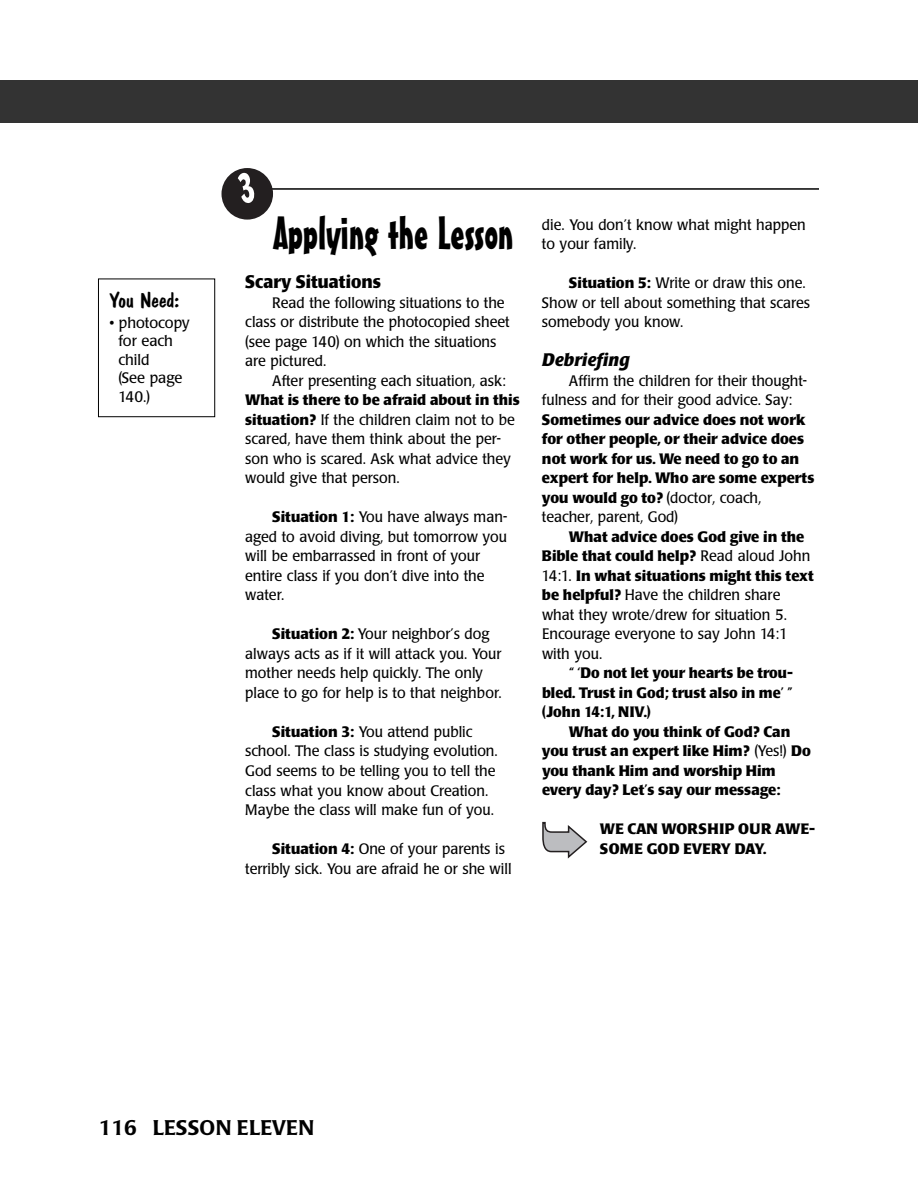
<style>
.page{position:relative;width:918px;height:1202px;background:#fff}
.page>*{position:absolute;margin:0;border:0;box-sizing:border-box;transform-origin:0 0}
.t1{font:45px "Mister Earl BT";color:#000}
.t2{font:500 21px "Poppl Laudatio";color:#000}
.t3{font:21px "Dom Casual D";color:#000;scale:1.05 1}
.t4{font:700 18px "Poppl Laudatio";color:#000;scale:.95 1}
.t5{font:italic 700 18px "Poppl Laudatio";color:#000}
.t6{font:15px/19.5px "Poppl Laudatio";color:#000;scale:.95 1}
.t7{font:700 15px/19.5px "Poppl Laudatio";color:#000}
.t8{font:700 15px/19.5px "Poppl Laudatio";color:#000;text-align:justify;scale:.95 1}
.t9{font:15px/18.3px "Poppl Laudatio";color:#000}
.s1{font-weight:700}
.s2{font-weight:400}
</style>
<div class="page">
<div style="left:0;top:80px;width:891px;height:43px;background:#333"></div>
<div style="left:891px;top:80px;width:27px;height:43px;background:#333"></div>
<hr style="left:271px;top:188px;width:548px;height:2px;background:#000">
<svg style="left:542px;top:822px;width:45px;height:36px"></svg>
<div style="left:98px;top:278px;width:117px;height:139px;border:1px solid #000"></div>
<svg style="left:222px;top:168px;width:51px;height:51px"></svg>
<h2 class="t3" style="left:109px;top:287px;width:68px">You Need:</h2>
<p class="t9" style="left:118px;top:315px;width:73px;text-indent:-9px">• photocopy for each child<br>(See page<br>140.)</p>
<h1 class="t1" style="left:273px;top:217px;width:242px">Applying the Lesson</h1>
<p class="t4" style="left:245px;top:275px;width:144px">Scary Situations</p>
<p class="t6" style="left:245px;top:294px;width:280px;text-indent:27px">Read the following situations to the class or distribute the photocopied sheet (see page 140) on which the situations are pictured.</p>
<p class="t6" style="left:272px;top:372px;width:248px">After presenting each situation, ask:</p>
<p class="t6" style="left:245px;top:392px;width:291px"><span class="s1">What is there to be afraid about in this situation?</span> If the children claim not to be scared, have them think about the per&shy;son who is scared. Ask what advice they would give that person.</p>
<p class="t6" style="left:245px;top:509px;width:277px;text-indent:27px"><span class="s1">Situation 1:</span> You have always man&shy;aged to avoid diving, but tomorrow you will be embarrassed in front of your entire class if you don’t dive into the water.</p>
<p class="t6" style="left:245px;top:626px;width:272px;text-indent:27px"><span class="s1">Situation 2:</span> Your neighbor’s dog always acts as if it will attack you. Your mother needs help quickly. The only place to go for help is to that neighbor.</p>
<p class="t6" style="left:245px;top:723px;width:267px;text-indent:27px"><span class="s1">Situation 3:</span> You attend public school. The class is studying evolution.<br>God seems to be telling you to tell the class what you know about Creation.<br>Maybe the class will make fun of you.</p>
<p class="t6" style="left:245px;top:840px;width:282px;text-indent:27px"><span class="s1">Situation 4:</span> One of your parents is terribly sick. You are afraid he or she will</p>
<p class="t6" style="left:542px;top:216px;width:279px">die. You don’t know what might happen to your family.</p>
<p class="t6" style="left:542px;top:275px;width:284px;text-indent:27px"><span class="s1">Situation 5:</span> Write or draw this one.<br>Show or tell about something that scares somebody you know.</p>
<p class="t5" style="left:542px;top:353px;width:89px">Debriefing</p>
<p class="t6" style="left:542px;top:372px;width:281px;text-indent:27px">Affirm the children for their thought&shy;fulness and for their good advice. Say:</p>
<p class="t7" style="left:542px;top:411px;width:274px">Sometimes our advice does not work for other people, or their advice does not work for us. We need to go to an expert for help. Who are some experts you would go to? <span class="s2">(doctor, coach, teacher, parent, God)</span></p>
<p class="t6" style="left:542px;top:528px;width:288px;text-indent:27px"><span class="s1">What advice does God give in the<br>Bible that could help?</span> Read aloud John<br>14:1. <span class="s1">In what situations might this text be helpful?</span> Have the children share what they wrote/drew for situation 5.<br>Encourage everyone to say John 14:1 with you.</p>
<p class="t8" style="left:542px;top:665px;width:266px;text-indent:27px">“ ‘Do not let your hearts be trou&shy;bled. Trust in God; trust also in me’ ” (John 14:1, NIV.)</p>
<p class="t7" style="left:542px;top:723px;width:270px;text-indent:27px">What do you think of God? Can you trust an expert like Him? <span class="s2">(Yes!)</span> Do you thank Him and worship Him every day? Let’s say our message:</p>
<p class="t7" style="left:600px;top:821px;width:217px">WE CAN WORSHIP OUR AWE-<br>SOME GOD EVERY DAY.</p>
<h2 class="t2" style="left:99px;top:1119px;width:217px">116 LESSON ELEVEN</h2>
</div>
